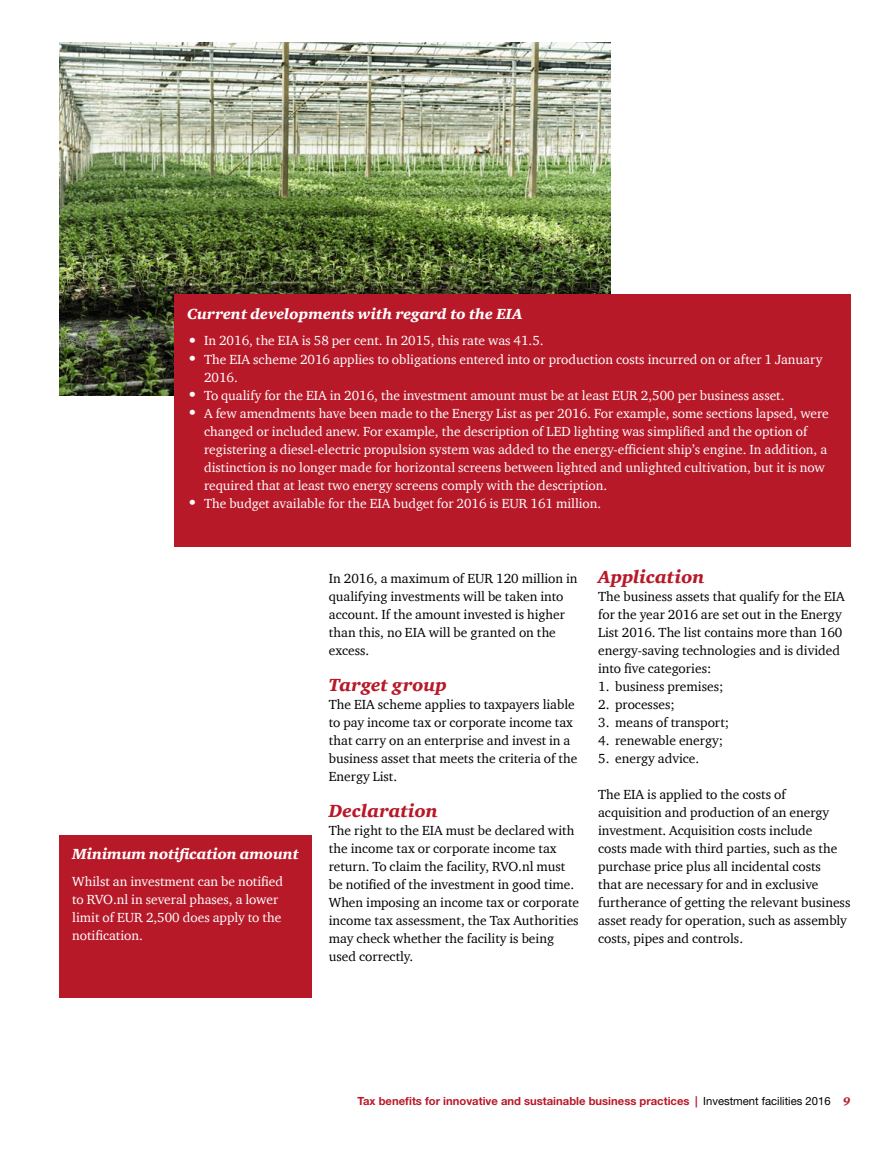
<style>
.page{position:relative;width:893px;height:1149px;background:#fff}
.page>*{position:absolute;margin:0;border:0;box-sizing:border-box;transform-origin:0 0}
.t1{font:italic 900 18px "Charter ITC Com";letter-spacing:.005em;color:#b81929}
.t2{font:italic 900 15px "Charter ITC Com";color:#fff}
.t3{font:13.5px/18px "Charter ITC Com";color:#000}
.t4{font:13.5px/18px "Charter ITC Com";color:#fff}
.t5{font:700 11.25px "Helvetica Neue";color:#b81929}
.s1{font-size:18px}
.s2{font-weight:400;color:#000}
.s3{font-family:"Charter ITC Com";font-weight:900;font-style:italic}
</style>
<div class="page">
<img style="left:60px;top:43px;width:551px;height:352px">
<div style="left:174px;top:295px;width:676px;height:252px;background:#b81929"></div>
<div style="left:60px;top:835px;width:252px;height:162px;background:#b81929"></div>
<p class="t2" style="left:187px;top:304px;width:337px">Current developments with regard to the EIA</p>
<p class="t4" style="left:187px;top:331px;width:358px"><span class="s1">•</span> In 2016, the EIA is 58 per cent. In 2015, this rate was 41.5.</p>
<p class="t4" style="left:204px;top:349px;width:620px;text-indent:-17px"><span class="s1">•</span> The EIA scheme 2016 applies to obligations entered into or production costs incurred on or after 1 January<br>2016.</p>
<p class="t4" style="left:187px;top:385px;width:599px"><span class="s1">•</span> To qualify for the EIA in 2016, the investment amount must be at least EUR 2,500 per business asset.</p>
<p class="t4" style="left:204px;top:403px;width:626px;text-indent:-17px"><span class="s1">•</span> A few amendments have been made to the Energy List as per 2016. For example, some sections lapsed, were changed or included anew. For example, the description of LED lighting was simplified and the option of registering a diesel-electric propulsion system was added to the energy-efficient ship’s engine. In addition, a distinction is no longer made for horizontal screens between lighted and unlighted cultivation, but it is now required that at least two energy screens comply with the description.</p>
<p class="t4" style="left:187px;top:493px;width:416px"><span class="s1">•</span> The budget available for the EIA budget for 2016 is EUR 161 million.</p>
<p class="t2" style="left:72px;top:844px;width:228px">Minimum notification amount</p>
<p class="t4" style="left:72px;top:871px;width:212px">Whilst an investment can be notified to RVO.nl in several phases, a lower limit of EUR 2,500 does apply to the notification.</p>
<p class="t3" style="left:329px;top:569px;width:250px">In 2016, a maximum of EUR 120 million in qualifying investments will be taken into account. If the amount invested is higher than this, no EIA will be granted on the excess.</p>
<h1 class="t1" style="left:329px;top:673px;width:120px">Target group</h1>
<p class="t3" style="left:329px;top:695px;width:250px">The EIA scheme applies to taxpayers liable to pay income tax or corporate income tax that carry on an enterprise and invest in a business asset that meets the criteria of the Energy List.</p>
<h1 class="t1" style="left:329px;top:799px;width:111px">Declaration</h1>
<p class="t3" style="left:329px;top:821px;width:252px">The right to the EIA must be declared with the income tax or corporate income tax return. To claim the facility, RVO.nl must be notified of the investment in good time.<br>When imposing an income tax or corporate income tax assessment, the Tax Authorities may check whether the facility is being used correctly.</p>
<h1 class="t1" style="left:598px;top:565px;width:108px">Application</h1>
<p class="t3" style="left:598px;top:587px;width:248px">The business assets that qualify for the EIA for the year 2016 are set out in the Energy List 2016. The list contains more than 160 energy-saving technologies and is divided into five categories:</p>
<p class="t3" style="left:598px;top:677px;width:127px">1. business premises;</p>
<p class="t3" style="left:598px;top:695px;width:78px">2. processes;</p>
<p class="t3" style="left:598px;top:713px;width:132px">3. means of transport;</p>
<p class="t3" style="left:598px;top:731px;width:126px">4. renewable energy;</p>
<p class="t3" style="left:598px;top:749px;width:103px">5. energy advice.</p>
<p class="t3" style="left:598px;top:785px;width:254px">The EIA is applied to the costs of acquisition and production of an energy investment. Acquisition costs include<br>costs made with third parties, such as the purchase price plus all incidental costs<br>that are necessary for and in exclusive furtherance of getting the relevant business asset ready for operation, such as assembly costs, pipes and controls.</p>
<p class="t5" style="left:357px;top:1094px;width:494px">Tax benefits for innovative and sustainable business practices | <span class="s2">Investment facilities 2016</span> <span class="s3">9</span></p>
</div>
